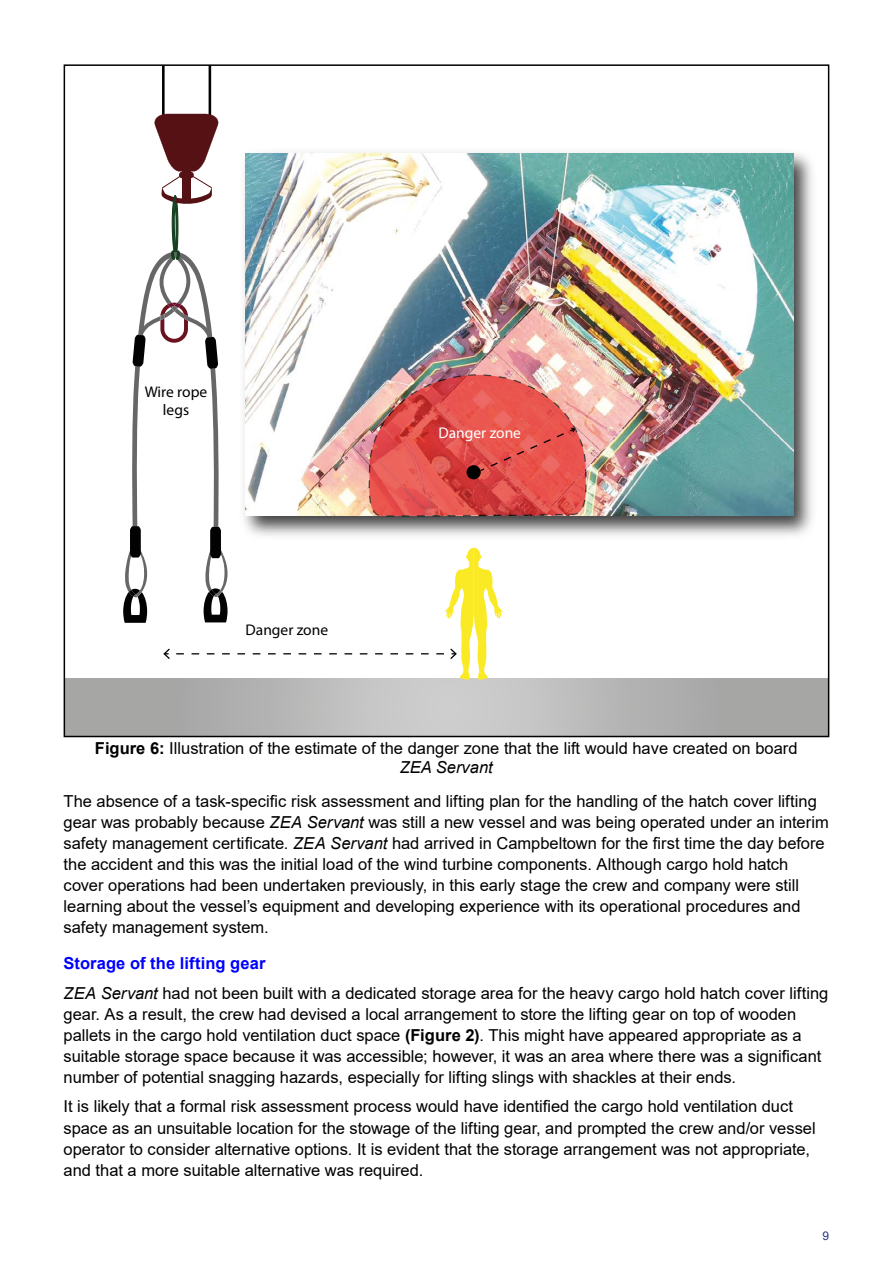
<style>
.page{position:relative;width:893px;height:1263px;background:#fff}
.page>*{position:absolute;margin:0;border:0;box-sizing:border-box;transform-origin:0 0}
._3_0_Main_Body_Text{font:16.5px/21px "Arial MT2";color:#000}
.Figure_caption{font:16.5px/19.5px "Arial MT2";color:#000;text-align:center}
._2_1_Sub_Header{font:700 16.5px "Arial";letter-spacing:.005em;color:#00f}
.t1{font:15.45px/18.6px "Myriad Pro";color:#000;text-align:center}
.t2{font:15.45px "Myriad Pro";color:#fff}
.t3{font:12px "Arial MT2";color:#283583}
.s1{font-family:"Arial";font-weight:700}
.s2{font-family:"Arial";font-style:italic}
.s3{font-family:"Arial"}
</style>
<div class="page">
<hr style="left:209px;top:65px;width:2px;height:50px;background:#020203">
<hr style="left:162px;top:65px;width:3px;height:50px;background:#020203">
<img style="left:586px;top:152px;width:227px;height:384px">
<img style="left:586px;top:154px;width:207px;height:362px">
<svg style="left:67px;top:678px;width:759px;height:56px"></svg>
<img style="left:123px;top:114px;width:463px;height:566px">
<p class="t1" style="left:145px;top:382px;width:64px">Wire rope legs</p>
<p class="t1" style="left:246px;top:621px;width:84px">Danger zone</p>
<p class="t2" style="left:438px;top:423px;width:84px">Danger zone</p>
<p class="Figure_caption" style="left:95px;top:738px;width:704px"><span class="s1">Figure 6:</span> Illustration of the estimate of the danger zone that the lift would have created on board<br><span class="s2">ZEA Servant</span></p>
<p class="_3_0_Main_Body_Text" style="left:64px;top:790px;width:767px"><span class="s3">The absence of a task-specific risk assessment and lifting plan for the handling of the hatch cover lifting </span>gear was probably because <span class="s2">ZEA Servant</span> was still a new vessel and was being operated under an interim <span class="s3">safety management certificate.</span> <span class="s2">ZEA Servant</span> <span class="s3">had arrived in Campbeltown for the first time the day before </span>the accident and this was the initial load of the wind turbine components. Although cargo hold hatch cover operations had been undertaken previously, in this early stage the crew and company were still learning about the vessel’s equipment and developing experience with its operational procedures and safety management system.</p>
<h2 class="_2_1_Sub_Header" style="left:64px;top:952px;width:203px">Storage of the lifting gear</h2>
<p class="_3_0_Main_Body_Text" style="left:64px;top:982px;width:766px"><span class="s2">ZEA Servant</span> had not been built with a dedicated storage area for the heavy cargo hold hatch cover lifting gear. As a result, the crew had devised a local arrangement to store the lifting gear on top of wooden pallets in the cargo hold ventilation duct space <span class="s1">(Figure 2)</span>. This might have appeared appropriate as a <span class="s3">suitable storage space because it was accessible; however, it was an area where there was a significant </span>number of potential snagging hazards, especially for lifting slings with shackles at their ends.</p>
<p class="_3_0_Main_Body_Text" style="left:64px;top:1096px;width:754px"><span class="s3">It is likely that a formal risk assessment process would have identified the cargo hold ventilation duct </span>space as an unsuitable location for the stowage of the lifting gear, and prompted the crew and/or vessel operator to consider alternative options. It is evident that the storage arrangement was not appropriate, and that a more suitable alternative was required.</p>
<p class="t3" style="left:822px;top:1228px;width:8px">9</p>
</div>
